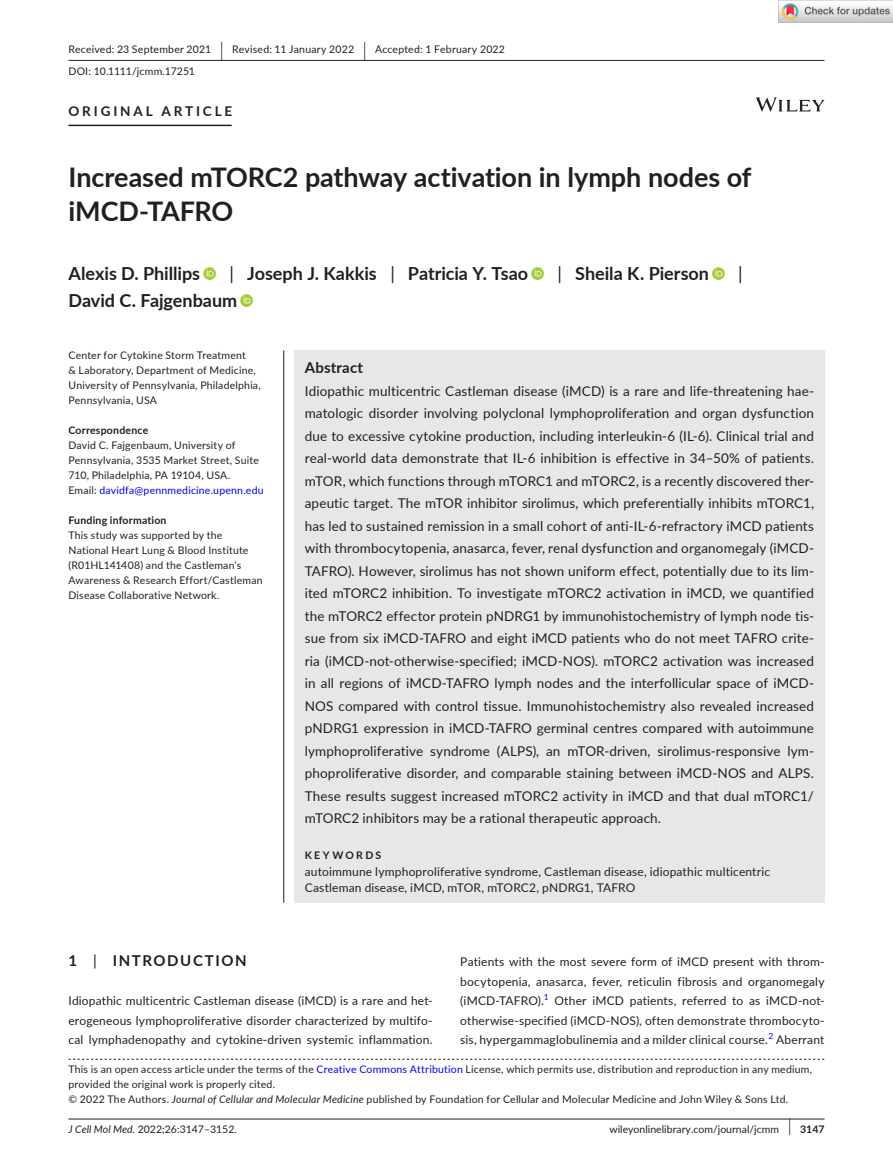
<style>
.page{position:relative;width:893px;height:1174px;background:#fff}
.page>*{position:absolute;margin:0;border:0;box-sizing:border-box;transform-origin:0 0}
.t1{font:700 27px/34.5px "Lato";letter-spacing:-.005em;color:#231f20}
.t2{font:700 18px "Lato";color:#231f20}
.t3{font:18px "Lato";color:#231f20}
.t4{font:700 15px "Lato";letter-spacing:.1em;color:#231f20}
.t5{font:700 15px "Lato";letter-spacing:.015em;color:#231f20}
.t6{font:13.5px/22.5px "Lato";letter-spacing:.01em;color:#231f20;text-align:justify}
.t7{font:700 13.5px "Lato";letter-spacing:.215em;color:#231f20}
.t8{font:12px/19.5px "Lato";letter-spacing:.015em;color:#231f20;text-align:justify}
.t9{font:10.5px/15px "Lato";letter-spacing:.02em;color:#231f20}
.t10{font:10.5px "Lato";color:#231f20}
.t11{font:700 10.5px "Lato";letter-spacing:.02em;color:#231f20}
.t12{font:700 10.5px "Lato";letter-spacing:.22em;color:#231f20}
.s1{font-size:19.65px}
.s2{font-weight:400}
.s3{color:#00f}
.s4{font-style:italic}
.s5{font-size:17.4px}
.s6{font-weight:700}
</style>
<div class="page">
<hr style="left:68px;top:1118px;width:756px;height:1px;background:#231f20">
<svg style="left:756px;top:97px;width:68px;height:15px"></svg>
<hr style="left:68px;top:60px;width:756px;height:1px;background:#231f20">
<hr style="left:68px;top:125px;width:164px;height:1px;background:#231f20">
<svg style="left:203px;top:267px;width:13px;height:13px"></svg>
<svg style="left:207px;top:269px;width:7px;height:7px"></svg>
<svg style="left:531px;top:267px;width:13px;height:13px"></svg>
<svg style="left:535px;top:269px;width:7px;height:7px"></svg>
<svg style="left:712px;top:267px;width:13px;height:13px"></svg>
<svg style="left:715px;top:269px;width:7px;height:7px"></svg>
<svg style="left:240px;top:294px;width:13px;height:13px"></svg>
<svg style="left:244px;top:296px;width:7px;height:7px"></svg>
<svg style="left:68px;top:1058px;width:756px;height:1px"></svg>
<div style="left:294px;top:350px;width:530px;height:552px;background:#e6e7e9"></div>
<hr style="left:283px;top:350px;width:1px;height:552px;background:#231f20">
<img style="left:779px;top:0;width:114px;height:23px">
<p class="t9" style="left:68px;top:38px;width:438px;line-height:21.8px">Received: 23 September 2021 <span class="s1">|</span> Revised: 11 January 2022 <span class="s1">|</span> Accepted: 1 February 2022<br>DOI: 10.1111/jcmm.17251</p>
<p class="t7" style="left:68px;top:101px;width:165px">ORIGINAL ARTICLE</p>
<h1 class="t1" style="left:68px;top:159px;width:685px">Increased mTORC2 pathway activation in lymph nodes of iMCD-TAFRO</h1>
<h2 class="t2" style="left:68px;top:260px;width:133px">Alexis D. Phillips</h2>
<h2 class="t2" style="left:229px;top:260px;width:300px"><span class="s2">|</span> Joseph J. Kakkis <span class="s2">|</span> Patricia Y. Tsao</h2>
<h2 class="t2" style="left:557px;top:260px;width:153px"><span class="s2">|</span> Sheila K. Pierson</h2>
<h2 class="t3" style="left:738px;top:260px;width:6px">|</h2>
<h2 class="t2" style="left:68px;top:287px;width:170px">David C. Fajgenbaum</h2>
<p class="t9" style="left:68px;top:347px;width:194px">Center for Cytokine Storm Treatment<br>&amp; Laboratory, Department of Medicine, University of Pennsylvania, Philadelphia, Pennsylvania, USA</p>
<p class="t11" style="left:68px;top:422px;width:81px">Correspondence</p>
<p class="t9" style="left:68px;top:437px;width:197px">David C. Fajgenbaum, University of Pennsylvania, 3535 Market Street, Suite 710, Philadelphia, PA 19104, USA.<br>Email: <span class="s3">davidfa@pennmedicine.upenn.edu</span></p>
<p class="t11" style="left:68px;top:512px;width:100px">Funding information</p>
<p class="t9" style="left:68px;top:527px;width:196px">This study was supported by the National Heart Lung &amp; Blood Institute (R01HL141408) and the Castleman's Awareness &amp; Research Effort/Castleman Disease Collaborative Network.</p>
<p class="t5" style="left:305px;top:356px;width:60px">Abstract</p>
<p class="t6" style="left:305px;top:379px;width:511px">Idiopathic multicentric Castleman disease (iMCD) is a rare and life-threatening hae&shy;matologic disorder involving polyclonal lymphoproliferation and organ dysfunction due to excessive cytokine production, including interleukin-6 (IL-6). Clinical trial and real-world data demonstrate that IL-6 inhibition is effective in 34–50% of patients. mTOR, which functions through mTORC1 and mTORC2, is a recently discovered ther&shy;apeutic target. The mTOR inhibitor sirolimus, which preferentially inhibits mTORC1, has led to sustained remission in a small cohort of anti-IL-6-refractory iMCD patients with thrombocytopenia, anasarca, fever, renal dysfunction and organomegaly (iMCD-TAFRO). However, sirolimus has not shown uniform effect, potentially due to its lim&shy;ited mTORC2 inhibition. To investigate mTORC2 activation in iMCD, we quantified the mTORC2 effector protein pNDRG1 by immunohistochemistry of lymph node tis&shy;sue from six iMCD-TAFRO and eight iMCD patients who do not meet TAFRO crite&shy;ria (iMCD-not-otherwise-specified; iMCD-NOS). mTORC2 activation was increased in all regions of iMCD-TAFRO lymph nodes and the interfollicular space of iMCD-NOS compared with control tissue. Immunohistochemistry also revealed increased pNDRG1 expression in iMCD-TAFRO germinal centres compared with autoimmune lymphoproliferative syndrome (ALPS), an mTOR-driven, sirolimus-responsive lym&shy;phoproliferative disorder, and comparable staining between iMCD-NOS and ALPS.<br>These results suggest increased mTORC2 activity in iMCD and that dual mTORC1/ mTORC2 inhibitors may be a rational therapeutic approach.</p>
<p class="t12" style="left:305px;top:847px;width:78px">KEYWORDS</p>
<p class="t8" style="left:305px;top:862px;width:467px;line-height:16.5px">autoimmune lymphoproliferative syndrome, Castleman disease, idiopathic multicentric<br>Castleman disease, iMCD, mTOR, mTORC2, pNDRG1, TAFRO</p>
<p class="t4" style="left:68px;top:950px;width:180px">1 <span class="s2">|</span> INTRODUCTION</p>
<p class="t8" style="left:68px;top:990px;width:366px">Idiopathic multicentric Castleman disease (iMCD) is a rare and het&shy;erogeneous lymphoproliferative disorder characterized by multifo&shy;cal lymphadenopathy and cytokine-driven systemic inflammation.</p>
<p class="t8" style="left:460px;top:951px;width:366px">Patients with the most severe form of iMCD present with throm&shy;bocytopenia, anasarca, fever, reticulin fibrosis and organomegaly (iMCD-TAFRO).<sup>1</sup> Other iMCD patients, referred to as iMCD-not&shy;otherwise-specified (iMCD-NOS), often demonstrate thrombocyto&shy;sis, hypergammaglobulinemia and a milder clinical course.<sup>2</sup> Aberrant</p>
<p class="t9" style="left:68px;top:1061px;width:745px">This is an open access article under the terms of the <span class="s3">Creative Commons Attribution</span> License, which permits use, distribution and reproduction in any medium, provided the original work is properly cited.<br>© 2022 The Authors. <span class="s4">Journal of Cellular and Molecular Medicine</span> published by Foundation for Cellular and Molecular Medicine and John Wiley &amp; Sons Ltd.</p>
<p class="t10" style="left:68px;top:1121px;width:170px"><span class="s4">J Cell Mol Med.</span> 2022;26:3147–3152.</p>
<p class="t10" style="left:609px;top:1121px;width:217px">wileyonlinelibrary.com/journal/jcmm <span class="s5">|</span> <span class="s6">3147</span></p>
</div>
